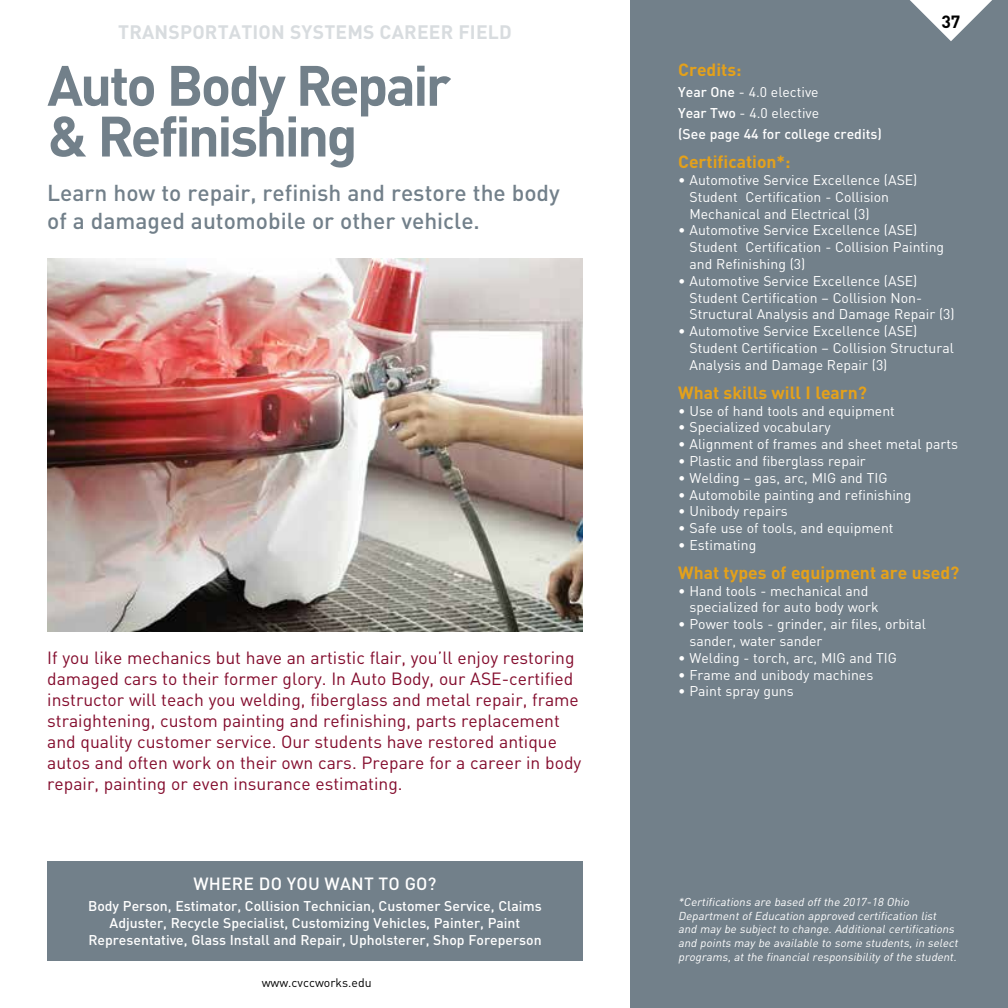
<style>
.page{position:relative;width:1008px;height:1008px;background:#fff}
.page>*{position:absolute;margin:0;border:0;box-sizing:border-box;transform-origin:0 0}
.t1{font:700 56px/50.8px "DIN Pro";letter-spacing:-.05em;color:#72808a}
.t2{font:500 22.75px/28px "DIN Pro";color:#72808a}
.t3{font:700 19.25px "DIN Pro";letter-spacing:.01em;color:#d8dcdf}
.t4{font:17.5px/21px "DIN Pro";color:#830b2c}
.t5{font:700 17.5px "DIN Pro";color:#e4a11b}
.t6{font:500 17.5px "DIN Pro";letter-spacing:.01em;color:#fff}
.t7{font:700 17.5px "DIN Pro";color:#000}
.t8{font:14px/16.8px "DIN Pro";color:#fff}
.t9{font:500 14px/21px "DIN Pro";color:#fff}
.t10{font:12.25px "DIN Pro";color:#000}
.t11{font:italic 11.38px/13.7px "DIN Pro";color:#fff}
.s1{font-weight:400}
</style>
<div class="page">
<img style="left:47px;top:258px;width:536px;height:373px">
<div style="left:630px;top:0;width:378px;height:1008px;background:#72808a"></div>
<svg style="left:910px;top:0;width:82px;height:41px"></svg>
<div style="left:47px;top:861px;width:536px;height:100px;background:#72808a"></div>
<h3 class="t3" style="left:118px;top:19px;width:395px">TRANSPORTATION SYSTEMS CAREER FIELD</h3>
<h1 class="t1" style="left:47px;top:58px;width:405px">Auto Body Repair &amp; Refinishing</h1>
<h2 class="t2" style="left:47px;top:178px;width:514px">Learn how to repair, refinish and restore the body of a damaged automobile or other vehicle.</h2>
<p class="t4" style="left:47px;top:646px;width:536px">If you like mechanics but have an artistic flair, you’ll enjoy restoring damaged cars to their former glory. In Auto Body, our ASE-certified instructor will teach you welding, fiberglass and metal repair, frame straightening, custom painting and refinishing, parts replacement and quality customer service. Our students have restored antique autos and often work on their own cars. Prepare for a career in body repair, painting or even insurance estimating.</p>
<p class="t7" style="left:941px;top:10px;width:21px">37</p>
<p class="t5" style="left:678px;top:58px;width:65px">Credits:</p>
<p class="t9" style="left:678px;top:81px;width:205px">Year One <span class="s1">- 4.0 elective<br></span>Year Two <span class="s1">- 4.0 elective<br></span>(See page 44 for college credits)</p>
<p class="t5" style="left:678px;top:150px;width:114px">Certification*:</p>
<p class="t8" style="left:689px;top:171px;width:230px;text-indent:-11px">• Automotive Service Excellence (ASE)<br>Student Certification - Collision<br>Mechanical and Electrical (3)</p>
<p class="t8" style="left:689px;top:221px;width:256px;text-indent:-11px">• Automotive Service Excellence (ASE)<br>Student Certification - Collision Painting and Refinishing (3)</p>
<p class="t8" style="left:689px;top:272px;width:267px;text-indent:-11px">• Automotive Service Excellence (ASE)<br>Student Certification – Collision Non-<br>Structural Analysis and Damage Repair (3)</p>
<p class="t8" style="left:689px;top:322px;width:266px;text-indent:-11px">• Automotive Service Excellence (ASE)<br>Student Certification – Collision Structural<br>Analysis and Damage Repair (3)</p>
<p class="t5" style="left:678px;top:381px;width:190px">What skills will I learn?</p>
<p class="t8" style="left:678px;top:401px;width:218px">• Use of hand tools and equipment</p>
<p class="t8" style="left:678px;top:418px;width:154px">• Specialized vocabulary</p>
<p class="t8" style="left:678px;top:435px;width:281px">• Alignment of frames and sheet metal parts</p>
<p class="t8" style="left:678px;top:452px;width:189px">• Plastic and fiberglass repair</p>
<p class="t8" style="left:678px;top:469px;width:211px">• Welding – gas, arc, MIG and TIG</p>
<p class="t8" style="left:678px;top:485px;width:235px">• Automobile painting and refinishing</p>
<p class="t8" style="left:678px;top:502px;width:111px">• Unibody repairs</p>
<p class="t8" style="left:678px;top:519px;width:217px">• Safe use of tools, and equipment</p>
<p class="t8" style="left:678px;top:536px;width:80px">• Estimating</p>
<p class="t5" style="left:678px;top:561px;width:283px">What types of equipment are used?</p>
<p class="t8" style="left:689px;top:582px;width:191px;text-indent:-11px">• Hand tools - mechanical and specialized for auto body work</p>
<p class="t8" style="left:689px;top:615px;width:238px;text-indent:-11px">• Power tools - grinder, air files, orbital sander, water sander</p>
<p class="t8" style="left:678px;top:649px;width:220px">• Welding - torch, arc, MIG and TIG</p>
<p class="t8" style="left:678px;top:666px;width:197px">• Frame and unibody machines</p>
<p class="t8" style="left:678px;top:682px;width:117px">• Paint spray guns</p>
<p class="t6" style="left:194px;top:872px;width:244px">WHERE DO YOU WANT TO GO?</p>
<p class="t9" style="left:88px;top:897px;width:455px;line-height:16.8px;text-align:center">Body Person, Estimator, Collision Technician, Customer Service, Claims<br>Adjuster, Recycle Specialist, Customizing Vehicles, Painter, Paint<br>Representative, Glass Install and Repair, Upholsterer, Shop Foreperson</p>
<p class="t11" style="left:678px;top:895px;width:284px">*Certifications are based offthe 2017-18 Ohio DepartmentofEducation approved certification list and may be subjectto change.Additionalcertifications and points may be available to some students,in select programs,atthe financialresponsibility ofthe student.</p>
<p class="t10" style="left:262px;top:974px;width:111px">www.cvccworks.edu</p>
</div>
